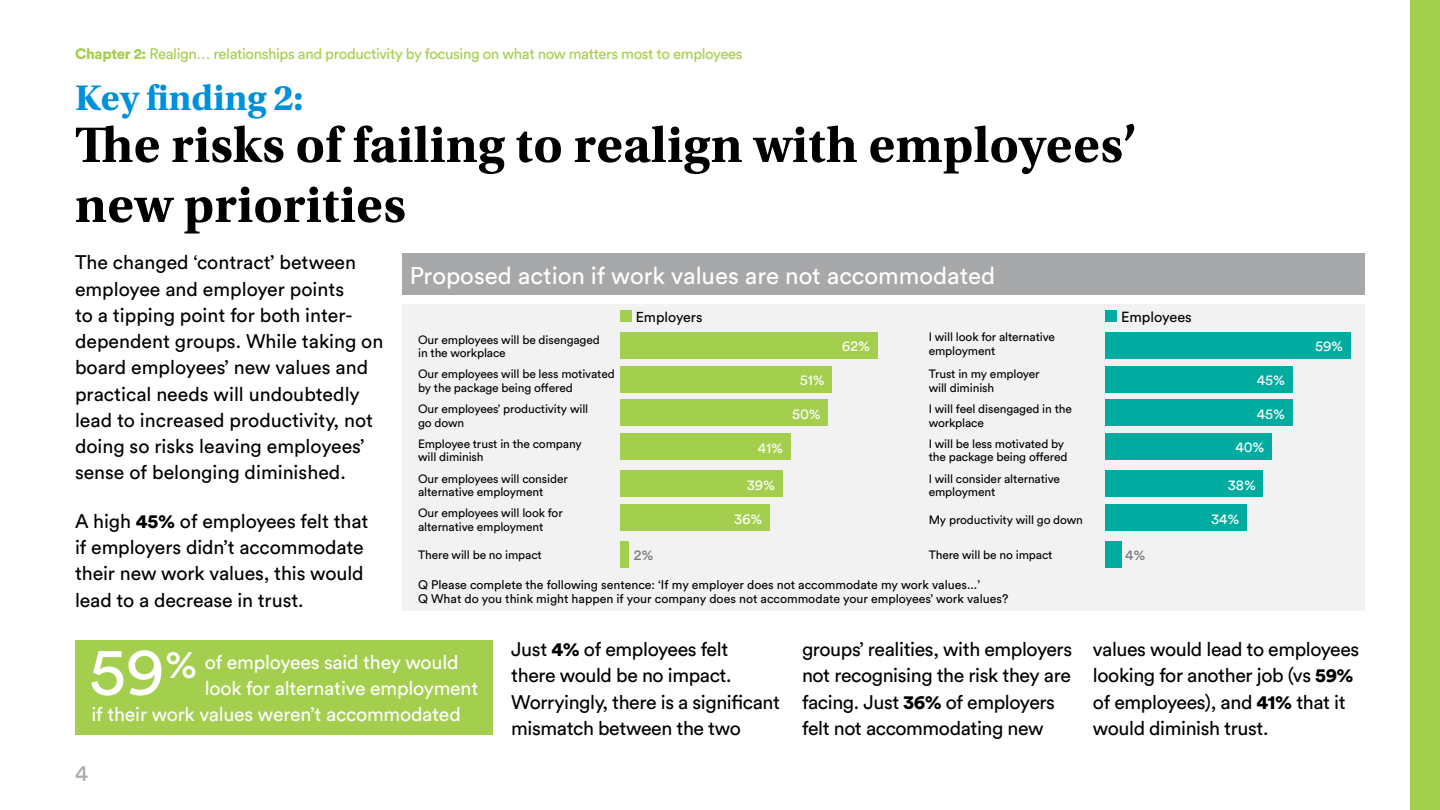
<style>
.page{position:relative;width:1440px;height:810px;background:#fff}
.page>*{position:absolute;margin:0;border:0;box-sizing:border-box;transform-origin:0 0}
.t1{font:67.12px "Circular Pro";color:#fff}
.t2{font:700 52.5px/60px "Utopia Std";letter-spacing:.005em;color:#000}
.t3{font:700 37.5px "Utopia Std";color:#0090da}
.t4{font:24px "Circular Pro";color:#fff}
.t5{font:22.5px "Circular Pro";color:#a7a8aa}
.t6{font:19.5px/26.2px "Circular Pro";letter-spacing:-.005em;color:#000}
.t7{font:19.5px "Circular Pro";letter-spacing:-.01em;color:#fff}
.t8{font:15px "Circular Pro";letter-spacing:-.025em;color:#a4ce4e}
.t9{font:14.55px "Circular Pro";color:#fff}
.t10{font:14.55px "Circular Pro";color:#000}
.t11{font:14.55px "Circular Pro";color:#75787b}
.t12{font:14.25px "Circular Pro";color:#000}
.t13{font:12.38px/13.9px "Circular Pro";color:#000}
.t14{font:12px/13.5px "Circular Pro";letter-spacing:-.01em;color:#000}
.s1{font-weight:900}
</style>
<div class="page">
<div style="left:1410px;top:0;width:30px;height:810px;background:#a4ce4e"></div>
<div style="left:402px;top:304px;width:963px;height:306px;background:#f2f2f2"></div>
<div style="left:402px;top:254px;width:963px;height:41px;background:#a7a8aa"></div>
<div style="left:620px;top:332px;width:258px;height:27px;background:#a4ce4e"></div>
<div style="left:620px;top:366px;width:212px;height:26px;background:#a4ce4e"></div>
<div style="left:620px;top:400px;width:208px;height:26px;background:#a4ce4e"></div>
<div style="left:620px;top:434px;width:171px;height:26px;background:#a4ce4e"></div>
<div style="left:620px;top:471px;width:162px;height:26px;background:#a4ce4e"></div>
<div style="left:620px;top:505px;width:150px;height:26px;background:#a4ce4e"></div>
<div style="left:620px;top:541px;width:9px;height:26px;background:#a4ce4e"></div>
<div style="left:1106px;top:332px;width:245px;height:27px;background:#00aca0"></div>
<div style="left:1106px;top:366px;width:187px;height:26px;background:#00aca0"></div>
<div style="left:1106px;top:400px;width:187px;height:26px;background:#00aca0"></div>
<div style="left:1106px;top:433px;width:166px;height:27px;background:#00aca0"></div>
<div style="left:1106px;top:471px;width:157px;height:26px;background:#00aca0"></div>
<div style="left:1106px;top:505px;width:141px;height:26px;background:#00aca0"></div>
<div style="left:1106px;top:541px;width:16px;height:26px;background:#00aca0"></div>
<div style="left:620px;top:310px;width:12px;height:12px;background:#a4ce4e"></div>
<div style="left:1106px;top:310px;width:12px;height:12px;background:#00aca0"></div>
<div style="left:75px;top:640px;width:418px;height:95px;background:#a4ce4e"></div>
<p class="t8" style="left:75px;top:43px;width:669px"><span class="s1">Chapter 2:</span> Realign… relationships and productivity by focusing on what now matters most to employees</p>
<h3 class="t3" style="left:75px;top:76px;width:230px">Key finding 2:</h3>
<h2 class="t2" style="left:75px;top:115px;width:1063px">The risks of failing to realign with employees’ new priorities</h2>
<p class="t6" style="left:75px;top:248px;width:310px">The changed ‘contract’ between employee and employer points<br>to a tipping point for both inter&shy;dependent groups. While taking on board employees’ new values and practical needs will undoubtedly lead to increased productivity, not doing so risks leaving employees’ sense of belonging diminished.</p>
<p class="t6" style="left:75px;top:507px;width:295px">A high <span class="s1">45%</span> of employees felt that if employers didn’t accommodate their new work values, this would lead to a decrease in trust.</p>
<p class="t4" style="left:410px;top:259px;width:587px">Proposed action if work values are not accommodated</p>
<p class="t12" style="left:636px;top:307px;width:68px">Employers</p>
<p class="t10" style="left:1121px;top:307px;width:72px">Employees</p>
<p class="t14" style="left:929px;top:330px;width:128px">I will look for alternative</p>
<p class="t14" style="left:418px;top:332px;width:183px">Our employees will be disengaged in the workplace</p>
<p class="t14" style="left:418px;top:367px;width:198px">Our employees will be less motivated by the package being offered</p>
<p class="t14" style="left:929px;top:367px;width:112px">Trust in my employer will diminish</p>
<p class="t14" style="left:418px;top:402px;width:172px">Our employees’ productivity will go down</p>
<p class="t14" style="left:929px;top:402px;width:145px">I will feel disengaged in the workplace</p>
<p class="t14" style="left:418px;top:436px;width:165px">Employee trust in the company will diminish</p>
<p class="t14" style="left:929px;top:436px;width:140px">I will be less motivated by the package being offered</p>
<p class="t14" style="left:418px;top:471px;width:151px">Our employees will consider alternative employment</p>
<p class="t14" style="left:929px;top:471px;width:133px">I will consider alternative employment</p>
<p class="t14" style="left:418px;top:506px;width:146px">Our employees will look for alternative employment</p>
<p class="t14" style="left:929px;top:513px;width:156px">My productivity will go down</p>
<p class="t14" style="left:418px;top:547px;width:125px">There will be no impact</p>
<p class="t14" style="left:929px;top:547px;width:125px">There will be no impact</p>
<p class="t9" style="left:842px;top:337px;width:30px">62%</p>
<p class="t14" style="left:929px;top:343px;width:68px">employment</p>
<p class="t9" style="left:1315px;top:337px;width:30px">59%</p>
<p class="t9" style="left:800px;top:370px;width:26px">51%</p>
<p class="t9" style="left:1257px;top:370px;width:30px">45%</p>
<p class="t9" style="left:792px;top:404px;width:30px">50%</p>
<p class="t9" style="left:1257px;top:404px;width:30px">45%</p>
<p class="t9" style="left:758px;top:438px;width:27px">41%</p>
<p class="t9" style="left:1235px;top:437px;width:30px">40%</p>
<p class="t9" style="left:747px;top:475px;width:30px">39%</p>
<p class="t9" style="left:1228px;top:475px;width:30px">38%</p>
<p class="t9" style="left:734px;top:509px;width:30px">36%</p>
<p class="t9" style="left:1211px;top:509px;width:30px">34%</p>
<p class="t11" style="left:634px;top:545px;width:21px">2%</p>
<p class="t11" style="left:1125px;top:545px;width:22px">4%</p>
<p class="t13" style="left:418px;top:577px;width:592px">Q Please complete the following sentence: ‘If my employer does not accommodate my work values...’<br>Q What do you think might happen if your company does not accommodate your employees’ work values?</p>
<h1 class="t1" style="left:89px;top:626px;width:110px">59<sup>%</sup></h1>
<p class="t7" style="left:205px;top:649px;width:255px">of employees said they would</p>
<p class="t7" style="left:205px;top:675px;width:275px">look for alternative employment</p>
<p class="t7" style="left:92px;top:701px;width:371px">if their work values weren’t accommodated</p>
<p class="t5" style="left:75px;top:758px;width:14px">4</p>
<p class="t6" style="left:511px;top:635px;width:270px">Just <span class="s1">4%</span> of employees felt<br>there would be no impact.<br>Worryingly, there is a significant mismatch between the two</p>
<p class="t6" style="left:802px;top:635px;width:272px">groups’ realities, with employers not recognising the risk they are facing. Just <span class="s1">36%</span> of employers felt not accommodating new</p>
<p class="t6" style="left:1093px;top:635px;width:268px">values would lead to employees looking for another job (vs <span class="s1">59% </span>of employees), and <span class="s1">41%</span> that it would diminish trust.</p>
</div>
